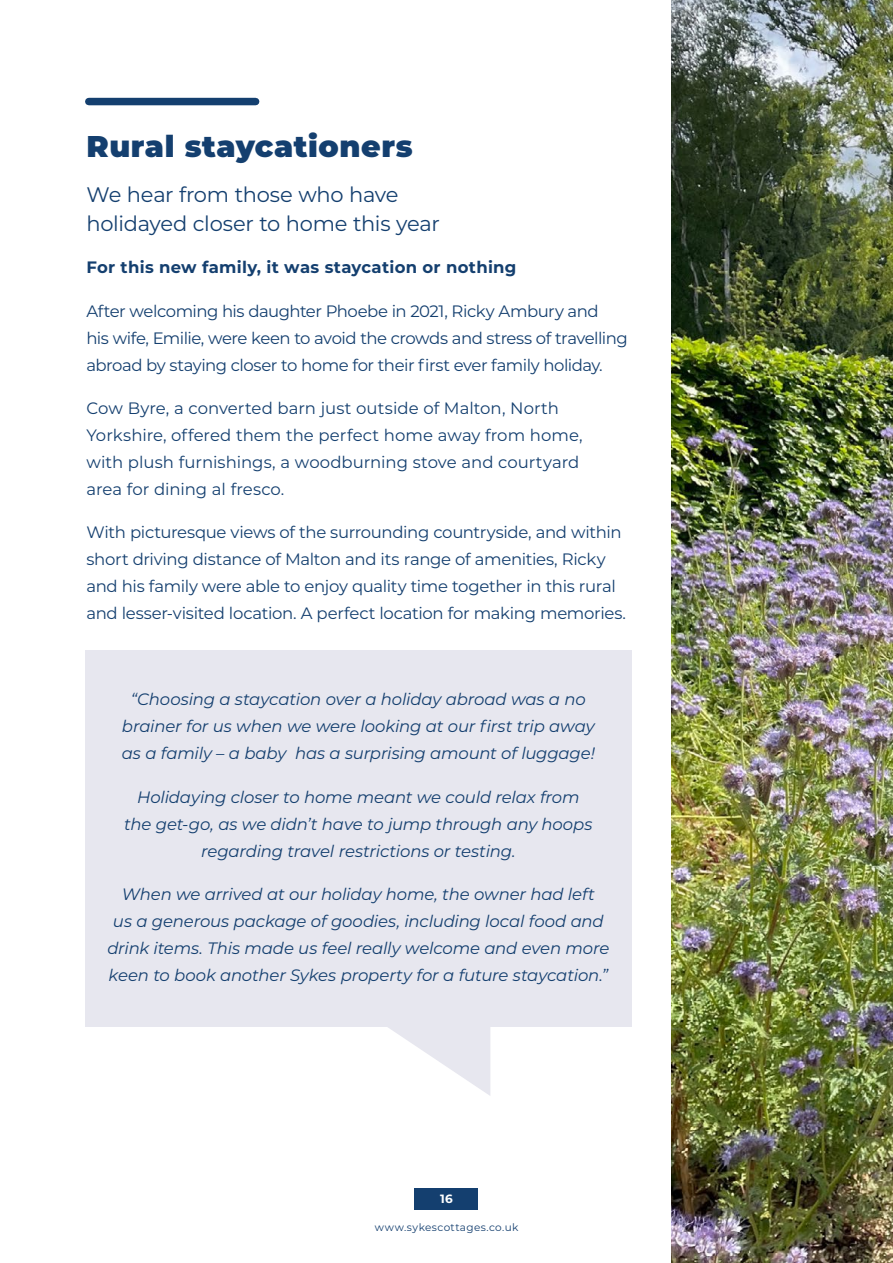
<style>
.page{position:relative;width:893px;height:1263px;background:#fff}
.page>*{position:absolute;margin:0;border:0;box-sizing:border-box;transform-origin:0 0}
.t1{font:900 30px "Montserrat";letter-spacing:.02em;color:#143f6f}
.t2{font:21px/28.5px "Montserrat";letter-spacing:-.015em;color:#143f6f}
.t3{font:italic 16.5px/27px "Montserrat";letter-spacing:-.01em;color:#143f6f;text-align:center}
.t4{font:16.5px/27px "Montserrat";letter-spacing:-.02em;color:#143f6f}
.t5{font:16.5px/27px "Montserrat";color:#143f6f}
.t6{font:700 16.5px "Montserrat";letter-spacing:.015em;color:#143f6f}
.t7{font:700 12px "Montserrat";color:#fff}
.t8{font:10.5px "Montserrat";letter-spacing:.035em;color:#143f6f}
</style>
<div class="page">
<svg style="left:415px;top:1188px;width:63px;height:22px"></svg>
<div style="left:85px;top:650px;width:547px;height:377px;background:#e7e7ef"></div>
<svg style="left:388px;top:1027px;width:102px;height:69px"></svg>
<img style="left:672px;top:0;width:221px;height:1263px">
<div style="left:89px;top:98px;width:167px;height:7px;background:#143f6f"></div>
<h1 class="t1" style="left:86px;top:123px;width:328px">Rural staycationers</h1>
<p class="t2" style="left:86px;top:180px;width:355px">We hear from those who have holidayed closer to home this year</p>
<p class="t6" style="left:86px;top:256px;width:431px">For this new family, it was staycation or nothing</p>
<p class="t4" style="left:86px;top:297px;width:543px">After welcoming his daughter Phoebe in 2021, Ricky Ambury and<br>his wife, Emilie, were keen to avoid the crowds and stress of travelling abroad by staying closer to home for their first ever family holiday.</p>
<p class="t5" style="left:86px;top:394px;width:498px">Cow Byre, a converted barn just outside of Malton, North Yorkshire, offered them the perfect home away from home, with plush furnishings, a woodburning stove and courtyard area for dining al fresco.</p>
<p class="t4" style="left:86px;top:518px;width:541px">With picturesque views of the surrounding countryside, and within short driving distance of Malton and its range of amenities, Ricky and his family were able to enjoy quality time together in this rural and lesser-visited location. A perfect location for making memories.</p>
<p class="t3" style="left:122px;top:685px;width:475px">“Choosing a staycation over a holiday abroad was a no brainer for us when we were looking at our first trip away as a family – a baby has a surprising amount of luggage!</p>
<p class="t3" style="left:124px;top:783px;width:470px">Holidaying closer to home meant we could relax from the get-go, as we didn’t have to jump through any hoops regarding travel restrictions or testing.</p>
<p class="t3" style="left:107px;top:880px;width:504px">When we arrived at our holiday home, the owner had left<br>us a generous package of goodies, including local food and drink items. This made us feel really welcome and even more keen to book another Sykes property for a future staycation.”</p>
<p class="t7" style="left:440px;top:1190px;width:14px">16</p>
<p class="t8" style="left:375px;top:1220px;width:145px">www.sykescottages.co.uk</p>
</div>
